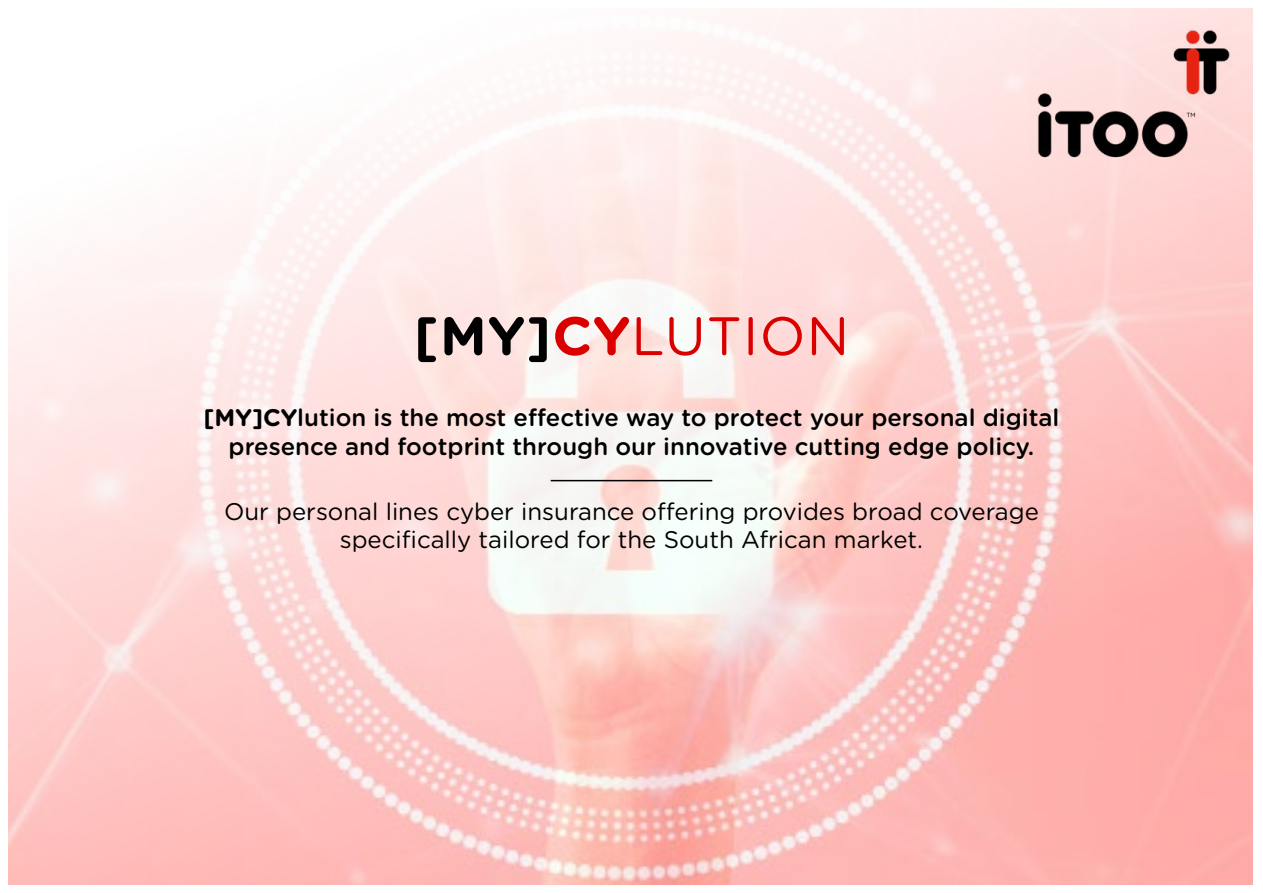
<style>
.page{position:relative;width:1263px;height:893px;background:#fff}
.page>*{position:absolute;margin:0;border:0;box-sizing:border-box;transform-origin:0 0}
.t1{font:54px "Gotham Rounded";letter-spacing:.02em;color:#da0000}
.t2{font:500 24px/28.5px "Gotham Rounded";color:#000;text-align:center}
.t3{font:24px/28.5px "Gotham Rounded";color:#000;text-align:center}
.s1{font-weight:700;color:#000}
.s2{font-weight:700}
</style>
<div class="page">
<img style="left:8px;top:9px;width:1244px;height:875px">
<img style="left:1030px;top:26px;width:201px;height:132px">
<hr style="left:551px;top:480px;width:161px;height:1px;background:#000">
<h1 class="t1" style="left:414px;top:299px;width:437px"><span class="s1">[MY]</span><span class="s2">CY</span>LUTION</h1>
<p class="t2" style="left:203px;top:402px;width:857px"><span class="s2">[MY]CY</span>lution is the most effective way to protect your personal digital presence and footprint through our innovative cutting edge policy.</p>
<p class="t3" style="left:224px;top:496px;width:816px">Our personal lines cyber insurance offering provides broad coverage specifically tailored for the South African market.</p>
</div>
